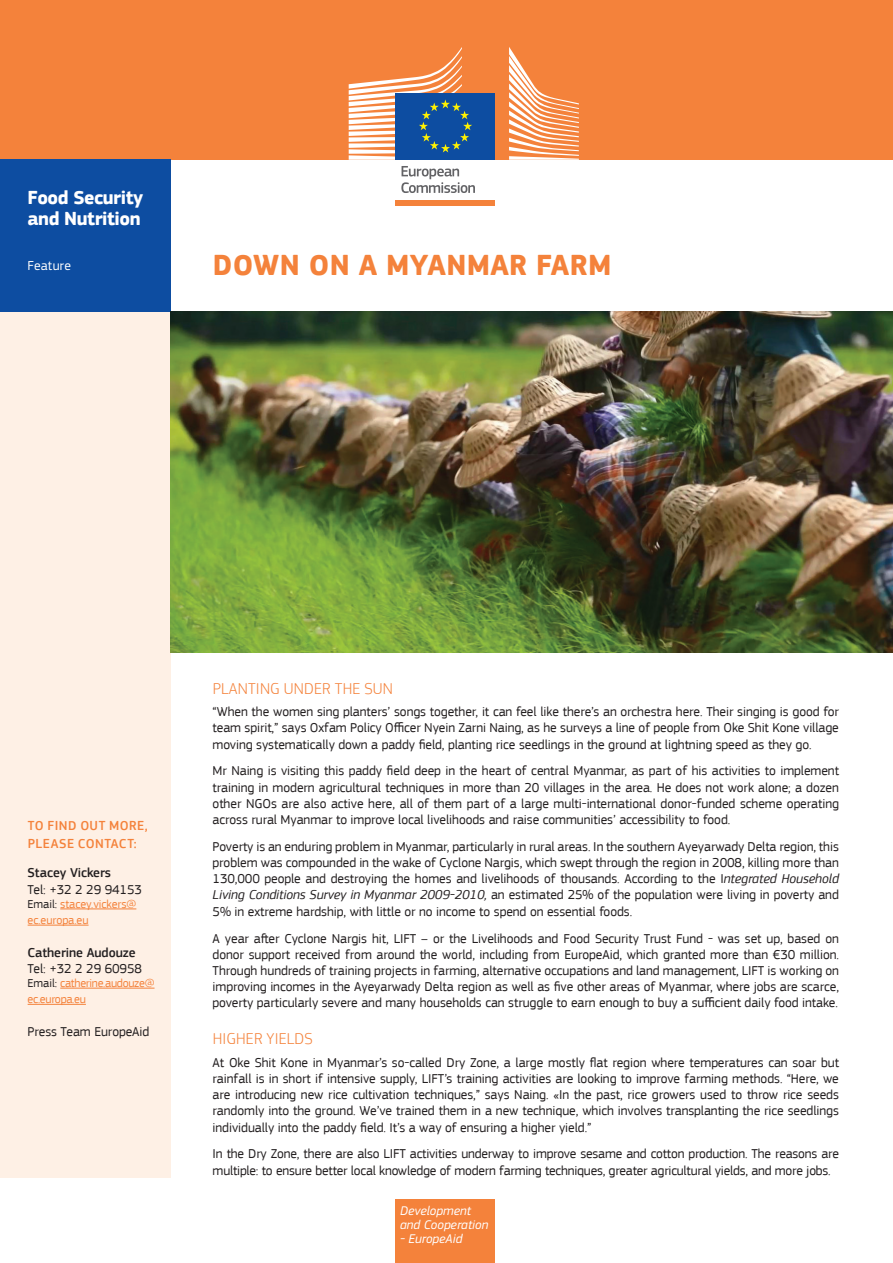
<style>
.page{position:relative;width:893px;height:1263px;background:#fff}
.page>*{position:absolute;margin:0;border:0;box-sizing:border-box;transform-origin:0 0}
.t1{font:700 30px "EC Square Sans Pro";letter-spacing:.01em;color:#f4823b}
.t2{font:700 19.5px/21px "EC Square Sans Pro";letter-spacing:-.025em;color:#fff}
.t3{font:300 16.5px "EC Square Sans Pro";letter-spacing:.01em;color:#f4823b}
.t4{font:13.5px/16.2px "EC Square Sans Pro";letter-spacing:-.005em;color:#231f20;text-align:justify}
.t5{font:500 13.5px "EC Square Sans Pro";letter-spacing:-.005em;color:#231f20}
.t6{font:500 13.5px/18px "EC Square Sans Pro";letter-spacing:.035em;color:#f4823b}
.t7{font:13.5px "PF Square Sans Pro";letter-spacing:.01em;color:#fff}
.t8{font:italic 13.2px/14.2px "PF Square Sans Pro";color:#fff}
.t9{font:12px/16.2px "EC Square Sans Pro";letter-spacing:-.025em;color:#f4823b}
.t10{font:12px/16.2px "EC Square Sans Pro";letter-spacing:-.005em;color:#f4823b}
.s1{color:#231f20}
.s2{font-style:italic}
</style>
<div class="page">
<div style="left:0;top:0;width:893px;height:159px;background:#f4823b"></div>
<div style="left:396px;top:93px;width:99px;height:67px;background:#0d4da1"></div>
<svg style="left:349px;top:47px;width:123px;height:113px"></svg>
<div style="left:396px;top:201px;width:99px;height:5px;background:#f4823b"></div>
<svg style="left:509px;top:47px;width:70px;height:113px"></svg>
<svg style="left:401px;top:166px;width:74px;height:27px"></svg>
<div style="left:396px;top:1199px;width:99px;height:64px;background:#f4823b"></div>
<div style="left:0;top:159px;width:170px;height:1019px;background:#fef0e5"></div>
<div style="left:0;top:159px;width:170px;height:153px;background:#0d4da1"></div>
<hr style="left:60px;top:908px;width:76px;height:1px;background:#f4823b">
<hr style="left:28px;top:925px;width:61px;height:1px;background:#f4823b">
<hr style="left:60px;top:988px;width:95px;height:1px;background:#f4823b">
<hr style="left:28px;top:1004px;width:58px;height:1px;background:#f4823b">
<img style="left:170px;top:312px;width:723px;height:341px">
<h2 class="t2" style="left:28px;top:188px;width:117px">FOOD SECURITY<br>AND NUTRITION</h2>
<p class="t7" style="left:28px;top:258px;width:45px">Feature</p>
<h1 class="t1" style="left:213px;top:247px;width:396px">DOWN ON A MYANMAR FARM</h1>
<p class="t6" style="left:28px;top:817px;width:122px">To find out more,<br>Please contact:</p>
<p class="t5" style="left:28px;top:865px;width:85px">Stacey Vickers</p>
<p class="t4" style="left:28px;top:881px;width:116px">Tel: +32 2 29 94153</p>
<p class="t10" style="left:28px;top:896px;width:110px"><span class="s1">Email:</span> stacey.vickers@ ec.europa.eu</p>
<p class="t5" style="left:28px;top:944px;width:110px">Catherine Audouze</p>
<p class="t4" style="left:28px;top:960px;width:116px">Tel: +32 2 29 60958</p>
<p class="t9" style="left:28px;top:975px;width:128px"><span class="s1">Email:</span> catherine.audouze@ ec.europa.eu</p>
<p class="t4" style="left:28px;top:1023px;width:123px">Press Team EuropeAid</p>
<p class="t3" style="left:213px;top:678px;width:182px">PLANTING UNDER THE SUN</p>
<p class="t4" style="left:213px;top:704px;width:628px">“When the women sing planters’ songs together, it can feel like there’s an orchestra here. Their singing is good for team spirit,” says Oxfam Policy Officer Nyein Zarni Naing, as he surveys a line of people from Oke Shit Kone village moving systematically down a paddy field, planting rice seedlings in the ground at lightning speed as they go.</p>
<p class="t4" style="left:213px;top:763px;width:628px">Mr Naing is visiting this paddy field deep in the heart of central Myanmar, as part of his activities to implement training in modern agricultural techniques in more than 20 villages in the area. He does not work alone; a dozen other NGOs are also active here, all of them part of a large multi-international donor-funded scheme operating across rural Myanmar to improve local livelihoods and raise communities’ accessibility to food.</p>
<p class="t4" style="left:213px;top:838px;width:628px">Poverty is an enduring problem in Myanmar, particularly in rural areas. In the southern Ayeyarwady Delta region, this problem was compounded in the wake of Cyclone Nargis, which swept through the region in 2008, killing more than 130,000 people and destroying the homes and livelihoods of thousands. According to the I<span class="s2">ntegrated Household Living Conditions Survey in Myanmar 2009-2010,</span> an estimated 25% of the population were living in poverty and 5% in extreme hardship, with little or no income to spend on essential foods.</p>
<p class="t4" style="left:213px;top:930px;width:628px">A year after Cyclone Nargis hit, LIFT – or the Livelihoods and Food Security Trust Fund - was set up, based on donor support received from around the world, including from EuropeAid, which granted more than €30 million.<br>Through hundreds of training projects in farming, alternative occupations and land management, LIFT is working on improving incomes in the Ayeyarwady Delta region as well as five other areas of Myanmar, where jobs are scarce, poverty particularly severe and many households can struggle to earn enough to buy a sufficient daily food intake.</p>
<p class="t3" style="left:213px;top:1029px;width:102px">HIGHER YIELDS</p>
<p class="t4" style="left:213px;top:1054px;width:628px">At Oke Shit Kone in Myanmar’s so-called Dry Zone, a large mostly flat region where temperatures can soar but rainfall is in short if intensive supply, LIFT’s training activities are looking to improve farming methods. “Here, we are introducing new rice cultivation techniques,” says Naing. «In the past, rice growers used to throw rice seeds randomly into the ground. We’ve trained them in a new technique, which involves transplanting the rice seedlings individually into the paddy field. It’s a way of ensuring a higher yield.”</p>
<p class="t4" style="left:213px;top:1146px;width:628px">In the Dry Zone, there are also LIFT activities underway to improve sesame and cotton production. The reasons are multiple: to ensure better local knowledge of modern farming techniques, greater agricultural yields, and more jobs.</p>
<p class="t8" style="left:400px;top:1203px;width:90px">Development and Cooperation</p>
<p class="t8" style="left:400px;top:1232px;width:64px">- EuropeAid</p>
</div>
